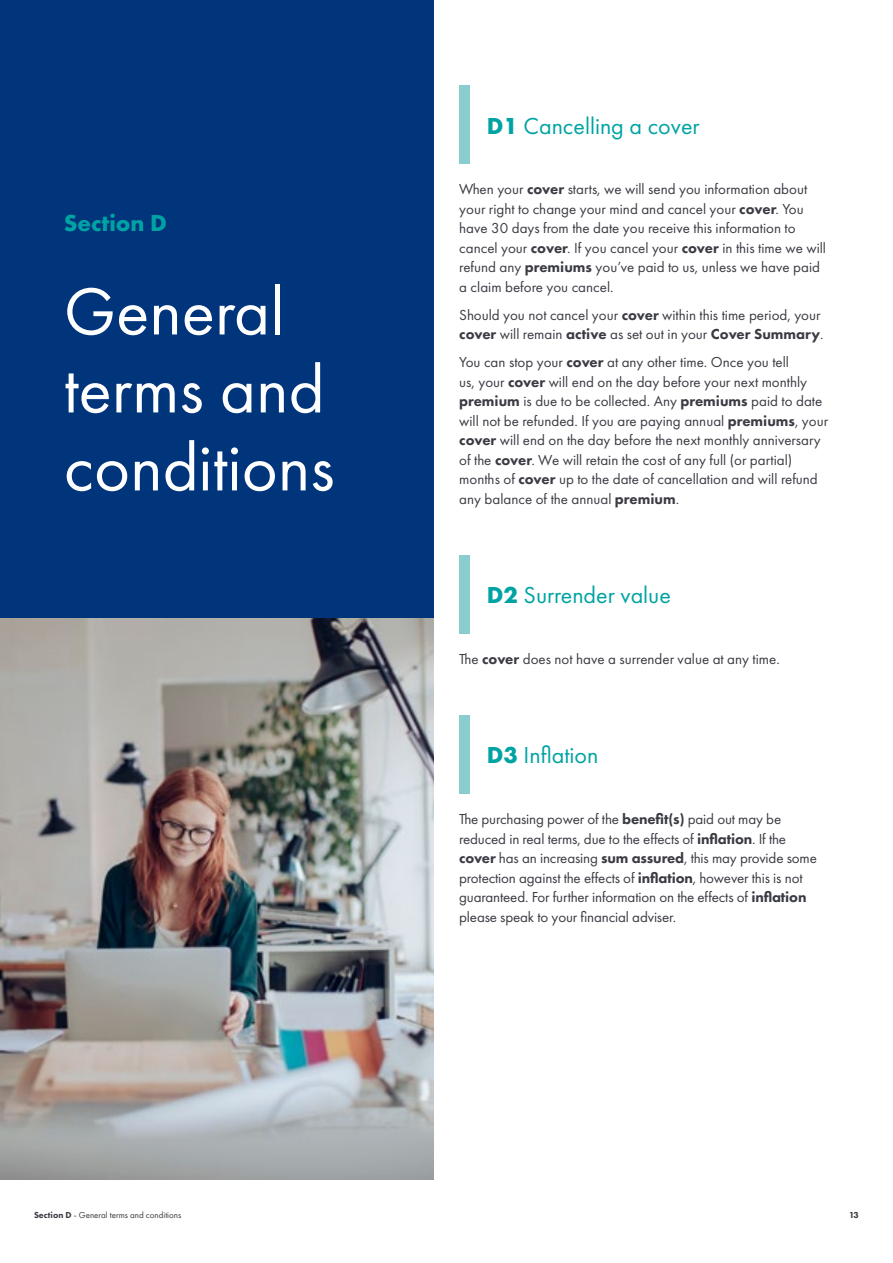
<style>
.page{position:relative;width:893px;height:1263px;background:#fff}
.page>*{position:absolute;margin:0;border:0;box-sizing:border-box;transform-origin:0 0}
.t1{font:69px/78px "Futura PT";color:#fff}
.t2{font:24px "Futura PT";color:#00a3a3}
.t3{font:700 24px "Futura PT";color:#00a3a3}
.t4{font:15px/19.5px "Futura PT";color:#3a3b43}
.t5{font:9px "Futura PT";color:#3a3b43}
.t6{font:800 9px "Futura PT";color:#3a3b43}
.s1{font-weight:700}
.s2{font-weight:800}
</style>
<div class="page">
<div style="left:459px;top:85px;width:11px;height:79px;background:#89cdcf"></div>
<div style="left:459px;top:555px;width:11px;height:78px;background:#89cdcf"></div>
<div style="left:459px;top:715px;width:11px;height:79px;background:#89cdcf"></div>
<div style="left:0;top:0;width:434px;height:1099px;background:#00357c"></div>
<img style="left:0;top:619px;width:434px;height:560px">
<h2 class="t3" style="left:64px;top:207px;width:105px">Section D</h2>
<h1 class="t1" style="left:64px;top:272px;width:272px">General terms and conditions</h1>
<h2 class="t2" style="left:487px;top:111px;width:214px"><span class="s1">D1</span> Cancelling a cover</h2>
<p class="t4" style="left:459px;top:179px;width:368px">When your <span class="s2">cover</span> starts, we will send you information about your right to change your mind and cancel your <span class="s2">cover</span>. You have 30 days from the date you receive this information to cancel your <span class="s2">cover</span>. If you cancel your <span class="s2">cover</span> in this time we will refund any <span class="s2">premiums</span> you’ve paid to us, unless we have paid a claim before you cancel.</p>
<p class="t4" style="left:459px;top:305px;width:366px">Should you not cancel your <span class="s2">cover</span> within this time period, your <span class="s2">cover</span> will remain <span class="s2">active</span> as set out in your <span class="s2">Cover Summary</span>.</p>
<p class="t4" style="left:459px;top:352px;width:370px">You can stop your <span class="s2">cover</span> at any other time. Once you tell<br>us, your <span class="s2">cover</span> will end on the day before your next monthly <span class="s2">premium</span> is due to be collected. Any <span class="s2">premiums</span> paid to date will not be refunded. If you are paying annual <span class="s2">premiums</span>, your <span class="s2">cover</span> will end on the day before the next monthly anniversary of the <span class="s2">cover</span>. We will retain the cost of any full (or partial) months of <span class="s2">cover</span> up to the date of cancellation and will refund any balance of the annual <span class="s2">premium</span>.</p>
<h2 class="t2" style="left:487px;top:581px;width:186px"><span class="s1">D2</span> Surrender value</h2>
<p class="t4" style="left:459px;top:649px;width:322px">The <span class="s2">cover</span> does not have a surrender value at any time.</p>
<h2 class="t2" style="left:487px;top:741px;width:113px"><span class="s1">D3</span> Inflation</h2>
<p class="t4" style="left:459px;top:809px;width:359px">The purchasing power of the <span class="s2">benefit(s)</span> paid out may be reduced in real terms, due to the effects of <span class="s2">inflation</span>. If the <span class="s2">cover</span> has an increasing <span class="s2">sum assured</span>, this may provide some protection against the effects of <span class="s2">inflation</span>, however this is not guaranteed. For further information on the effects of <span class="s2">inflation </span>please speak to your financial adviser.</p>
<p class="t5" style="left:34px;top:1209px;width:149px"><span class="s2">Section D</span> - General terms and conditions</p>
<p class="t6" style="left:849px;top:1209px;width:11px">13</p>
</div>
